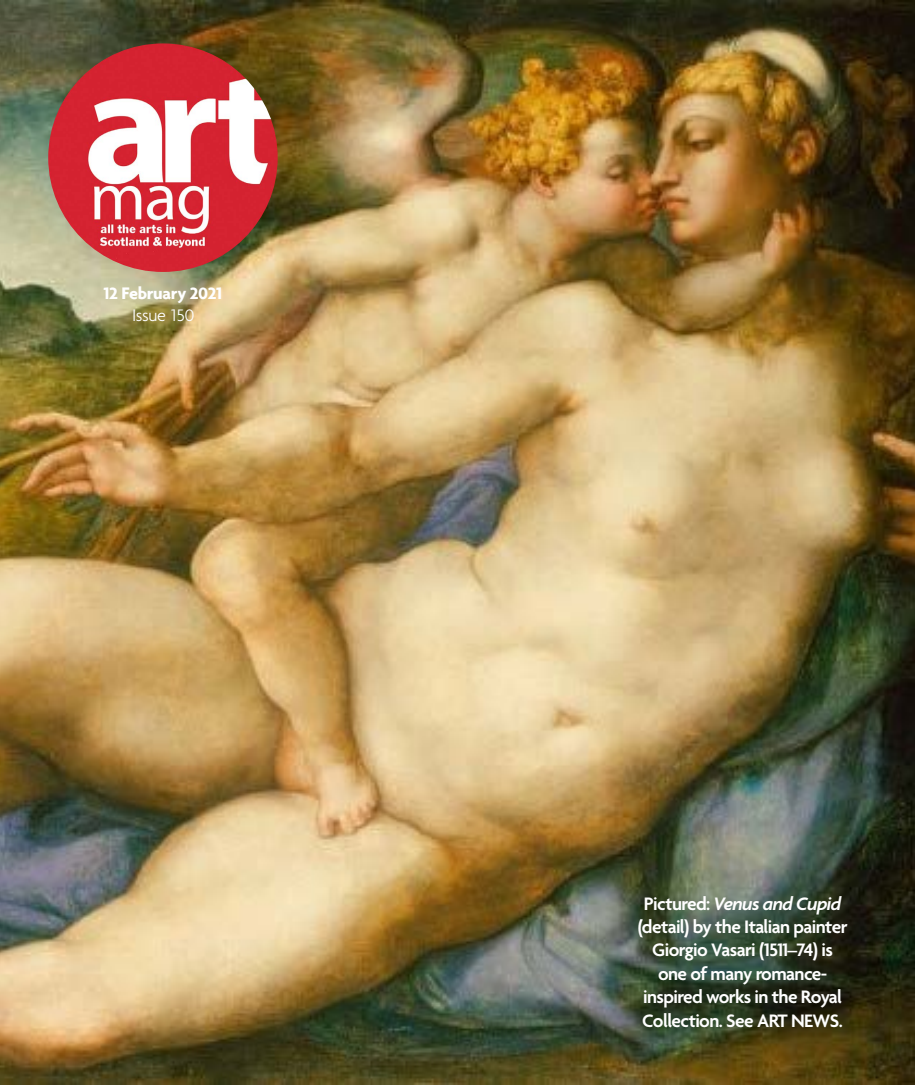
<style>
.page{position:relative;width:915px;height:1085px;background:#fff}
.page>*{position:absolute;margin:0;border:0;box-sizing:border-box;transform-origin:0 0}
.t1{font:600 19.5px/23.4px "Agenda";letter-spacing:-.03em;color:#fff;text-align:center}
.t2{font:700 18px "Agenda";letter-spacing:-.02em;color:#fff}
.t3{font:300 18px "Agenda";letter-spacing:-.025em;color:#fff}
.s1{font-style:italic}
</style>
<div class="page">
<img style="left:0;top:0;width:914px;height:1084px">
<img style="left:48px;top:43px;width:229px;height:229px">
<p class="t2" style="left:104px;top:282px;width:120px">12 February 2021</p>
<p class="t3" style="left:132px;top:305px;width:63px">Issue 150</p>
<p class="t1" style="left:637px;top:892px;width:211px">Pictured: <span class="s1">Venus and Cupid </span>(detail) by the Italian painter<br>Giorgio Vasari (1511–74) is one of many romance&shy;inspired works in the Royal<br>Collection. See ART NEWS.</p>
</div>
